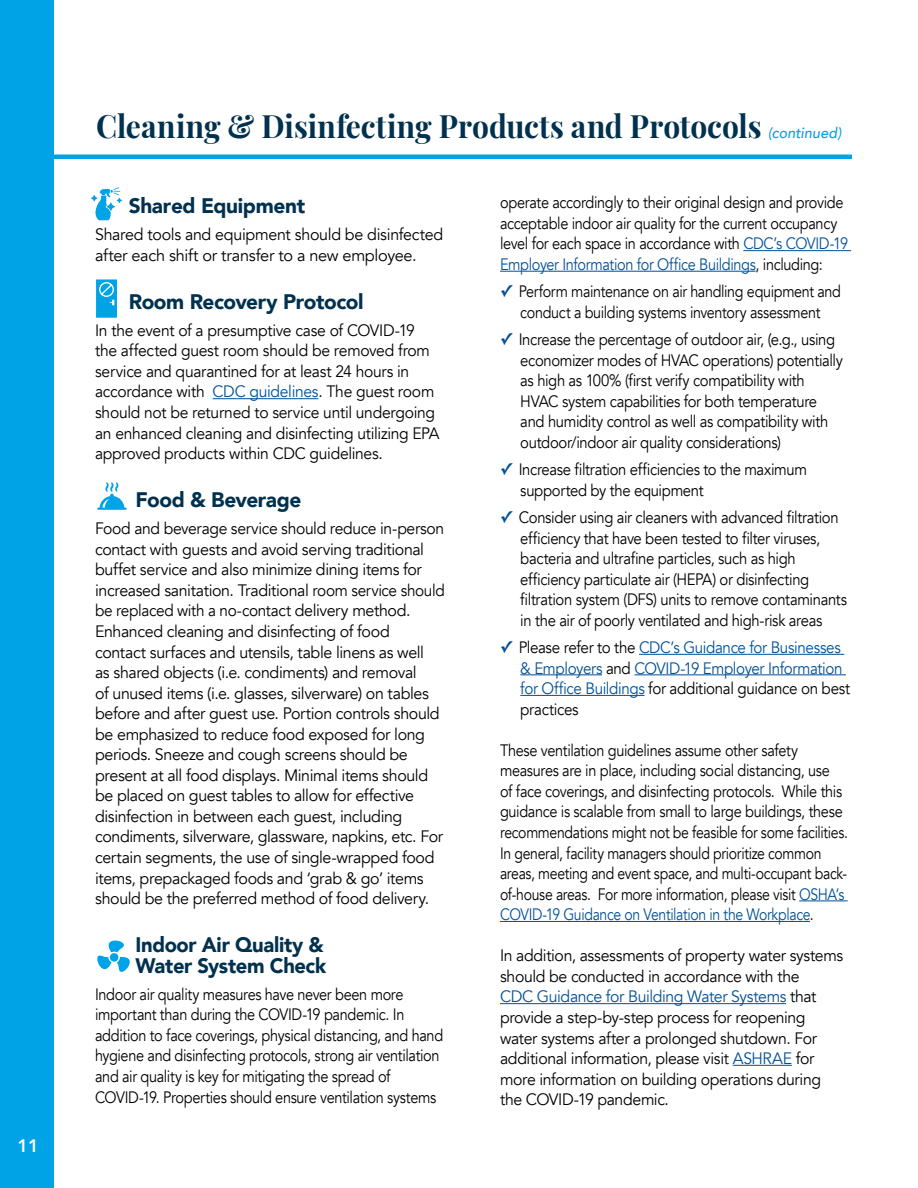
<style>
.page{position:relative;width:918px;height:1188px;background:#fff}
.page>*{position:absolute;margin:0;border:0;box-sizing:border-box;transform-origin:0 0}
.t1{font:700 31.5px "Playfair Display";color:#00314e;scale:.95 1}
.t2{font:900 21px "Avenir";letter-spacing:-.02em;color:#00314e}
.t3{font:900 21px/20.5px "Avenir";letter-spacing:-.02em;color:#00314e;scale:.96 1}
.t4{font:800 18px "Avenir";color:#fff}
.t5{font:16.5px/20.5px "Avenir";letter-spacing:-.025em;color:#000;scale:.95 1}
.t6{font:16.5px/20.5px "Avenir";letter-spacing:-.025em;color:#000;scale:.88 1}
.t7{font:16.5px/20.5px "Avenir";letter-spacing:-.025em;color:#000;scale:.9 1}
.t8{font:16.5px/20.5px "Avenir";letter-spacing:-.025em;color:#000;scale:.96 1}
.t9{font:16.5px/20.5px "Avenir";letter-spacing:-.025em;color:#005097;scale:.92 1}
.t10{font:16.5px/20.5px "Avenir";letter-spacing:-.025em;color:#000;text-align:center;scale:.87 1}
.t11{font:16.5px/20.5px "Avenir";letter-spacing:-.025em;color:#000}
.s1{font-family:"Avenir";font-weight:500;font-style:italic;font-size:15px;color:#00a3e6}
.s2{color:#005097}
.s3{font-family:"Lucida Grande";font-weight:700;color:#005097}
.s4{font-family:"Lucida Grande";font-weight:700}
.s5{color:#000}
</style>
<div class="page">
<div style="left:0;top:0;width:53px;height:1188px;background:#00a3e6"></div>
<svg style="left:96px;top:279px;width:21px;height:39px"></svg>
<svg style="left:97px;top:482px;width:30px;height:28px"></svg>
<hr style="left:213px;top:398px;width:105px;height:1px;background:#005097">
<hr style="left:743px;top:250px;width:108px;height:1px;background:#005097">
<hr style="left:500px;top:271px;width:256px;height:1px;background:#005097">
<hr style="left:639px;top:654px;width:205px;height:1px;background:#005097">
<hr style="left:520px;top:674px;width:82px;height:1px;background:#005097">
<hr style="left:634px;top:674px;width:212px;height:1px;background:#005097">
<hr style="left:520px;top:695px;width:124px;height:1px;background:#005097">
<hr style="left:799px;top:900px;width:49px;height:1px;background:#005097">
<hr style="left:500px;top:921px;width:310px;height:1px;background:#005097">
<hr style="left:500px;top:1003px;width:286px;height:1px;background:#005097">
<hr style="left:733px;top:1065px;width:59px;height:1px;background:#005097">
<svg style="left:97px;top:940px;width:33px;height:32px"></svg>
<div style="left:15px;top:154px;width:837px;height:5px;background:#00a3e6"></div>
<svg style="left:91px;top:187px;width:31px;height:33px"></svg>
<p class="t4" style="left:17px;top:1132px;width:23px">11</p>
<h1 class="t1" style="left:96px;top:101px;width:786px">Cleaning &amp; Disinfecting Products and Protocols <span class="s1">(continued)</span></h1>
<p class="t2" style="left:129px;top:188px;width:178px">Shared Equipment</p>
<p class="t11" style="left:95px;top:224px;width:350px">Shared tools and equipment should be disinfected after each shift or transfer to a new employee.</p>
<p class="t2" style="left:129px;top:283px;width:236px">Room Recovery Protocol</p>
<p class="t5" style="left:95px;top:320px;width:364px">In the event of a presumptive case of COVID-19 the affected guest room should be removed from service and quarantined for at least 24 hours in accordance with <span class="s2">CDC guidelines</span>. The guest room should not be returned to service until undergoing an enhanced cleaning and disinfecting utilizing EPA approved products within CDC guidelines.</p>
<p class="t2" style="left:136px;top:482px;width:167px">Food &amp; Beverage</p>
<p class="t5" style="left:95px;top:519px;width:370px">Food and beverage service should reduce in-person contact with guests and avoid serving traditional buffet service and also minimize dining items for increased sanitation. Traditional room service should be replaced with a no-contact delivery method.<br>Enhanced cleaning and disinfecting of food contact surfaces and utensils, table linens as well<br>as shared objects (i.e. condiments) and removal<br>of unused items (i.e. glasses, silverware) on tables before and after guest use. Portion controls should be emphasized to reduce food exposed for long periods. Sneeze and cough screens should be present at all food displays. Minimal items should be placed on guest tables to allow for effective disinfection in between each guest, including condiments, silverware, glassware, napkins, etc. For certain segments, the use of single-wrapped food items, prepackaged foods and ‘grab &amp; go’ items should be the preferred method of food delivery.</p>
<p class="t3" style="left:136px;top:934px;width:200px">Indoor Air Quality &amp;<br>Water System Check</p>
<p class="t6" style="left:95px;top:984px;width:397px">Indoor air quality measures have never been more important than during the COVID-19 pandemic. In addition to face coverings, physical distancing, and hand hygiene and disinfecting protocols, strong air ventilation and air quality is key for mitigating the spread of COVID-19. Properties should ensure ventilation systems</p>
<p class="t6" style="left:500px;top:193px;width:397px">operate accordingly to their original design and provide acceptable indoor air quality for the current occupancy level for each space in accordance with <span class="s2">CDC’s COVID-19<br>Employer Information for Office Buildings</span>, including:</p>
<p class="t10" style="left:500px;top:282px;width:393px"><span class="s3">✓</span> Perform maintenance on air handling equipment and conduct a building systems inventory assessment</p>
<p class="t7" style="left:520px;top:329px;width:360px;text-indent:-20px"><span class="s3">✓</span> Increase the percentage of outdoor air, (e.g., using economizer modes of HVAC operations) potentially as high as 100% (first verify compatibility with HVAC system capabilities for both temperature and humidity control as well as compatibility with outdoor/indoor air quality considerations)</p>
<p class="t7" style="left:520px;top:459px;width:320px;text-indent:-20px"><span class="s3">✓</span> Increase filtration efficiencies to the maximum supported by the equipment</p>
<p class="t7" style="left:520px;top:507px;width:365px;text-indent:-20px"><span class="s3">✓</span> Consider using air cleaners with advanced filtration efficiency that have been tested to filter viruses, bacteria and ultrafine particles, such as high efficiency particulate air (HEPA) or disinfecting filtration system (DFS) units to remove contaminants in the air of poorly ventilated and high-risk areas</p>
<p class="t9" style="left:520px;top:637px;width:360px;text-indent:-20px"><span class="s4">✓</span> <span class="s5">Please refer to the</span> CDC’s Guidance for Businesses &amp; Employers <span class="s5">and</span> COVID-19 Employer Information for Office Buildings <span class="s5">for additional guidance on best practices</span></p>
<p class="t6" style="left:500px;top:740px;width:397px">These ventilation guidelines assume other safety measures are in place, including social distancing, use<br>of face coverings, and disinfecting protocols. While this guidance is scalable from small to large buildings, these recommendations might not be feasible for some facilities.<br>In general, facility managers should prioritize common areas, meeting and event space, and multi-occupant back&shy;of-house areas. For more information, please visit <span class="s2">OSHA’s COVID-19 Guidance on Ventilation in the Workplace</span>.</p>
<p class="t8" style="left:500px;top:946px;width:359px">In addition, assessments of property water systems should be conducted in accordance with the<br><span class="s2">CDC Guidance for Building Water Systems</span> that provide a step-by-step process for reopening water systems after a prolonged shutdown. For additional information, please visit <span class="s2">ASHRAE</span> for more information on building operations during the COVID-19 pandemic.</p>
</div>
